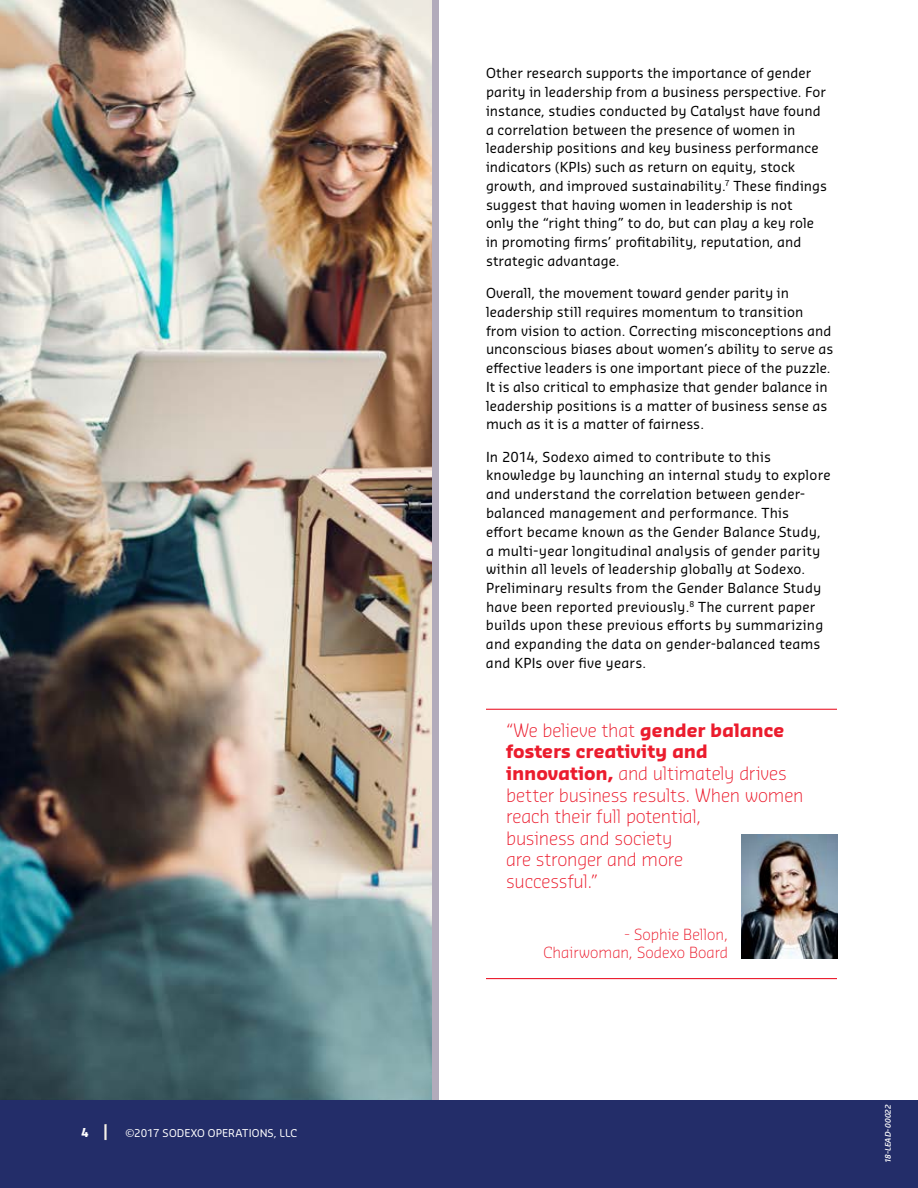
<style>
.page{position:relative;width:918px;height:1188px;background:#fff}
.page>*{position:absolute;margin:0;border:0;box-sizing:border-box;transform-origin:0 0}
.t1{font:300 18px/21.6px "Sansa Pro";letter-spacing:-.01em;color:#eb1c2d}
.t2{font:300 15px/18px "Sansa Pro";color:#eb1c2d;text-align:right}
.t3{font:13.5px/18.8px "Sansa Pro";letter-spacing:.01em;color:#000}
.t4{font:700 12px "Sansa Pro";color:#fff}
.t5{font:10.5px "Sansa Pro";letter-spacing:.01em;color:#fff}
.t6{font:italic 600 7.5px "Sansa Pro";letter-spacing:-.005em;color:#fff}
.s1{font-weight:400;font-size:15px}
.s2{font-weight:700}
</style>
<div class="page">
<div style="left:432px;top:0;width:7px;height:1100px;background:#b2abbb"></div>
<img style="left:0;top:0;width:432px;height:1100px">
<hr style="left:486px;top:709px;width:351px;height:1px;background:#eb1c2d">
<hr style="left:486px;top:978px;width:351px;height:1px;background:#eb1c2d">
<img style="left:742px;top:835px;width:96px;height:124px">
<div style="left:0;top:1100px;width:918px;height:88px;background:#232d69"></div>
<div style="left:104px;top:1124px;width:3px;height:16px;border:1px solid #c6beb6"></div>
<p class="t4" style="left:81px;top:1124px;width:28px">4 <span class="s1">|</span></p>
<p class="t5" style="left:125px;top:1126px;width:173px">©2017 SODEXO OPERATIONS, LLC</p>
<p class="t3" style="left:486px;top:64px;width:343px">Other research supports the importance of gender parity in leadership from a business perspective. For instance, studies conducted by Catalyst have found a correlation between the presence of women in leadership positions and key business performance indicators (KPIs) such as return on equity, stock growth, and improved sustainability.<sup>7</sup> These findings suggest that having women in leadership is not<br>only the “right thing” to do, but can play a key role in promoting firms’ profitability, reputation, and strategic advantage.</p>
<p class="t3" style="left:486px;top:283px;width:349px">Overall, the movement toward gender parity in leadership still requires momentum to transition from vision to action. Correcting misconceptions and unconscious biases about women’s ability to serve as effective leaders is one important piece of the puzzle.<br>It is also critical to emphasize that gender balance in leadership positions is a matter of business sense as much as it is a matter of fairness.</p>
<p class="t3" style="left:486px;top:447px;width:346px">In 2014, Sodexo aimed to contribute to this knowledge by launching an internal study to explore and understand the correlation between gender&shy;balanced management and performance. This<br>effort became known as the Gender Balance Study, a multi-year longitudinal analysis of gender parity within all levels of leadership globally at Sodexo.<br>Preliminary results from the Gender Balance Study have been reported previously.<sup>8</sup> The current paper builds upon these previous efforts by summarizing and expanding the data on gender-balanced teams and KPIs over five years.</p>
<h1 class="t1" style="left:506px;top:719px;width:299px">“We believe that <span class="s2">gender balance fosters creativity and innovation,</span> and ultimately drives better business results. When women reach their full potential,<br>business and society<br>are stronger and more<br>successful.”</h1>
<p class="t2" style="left:544px;top:925px;width:186px">- Sophie Bellon,<br>Chairwoman, Sodexo Board</p>
<p class="t6" style="left:883px;top:1163px;width:60px;rotate:-90deg">18-LEAD-00022</p>
</div>
